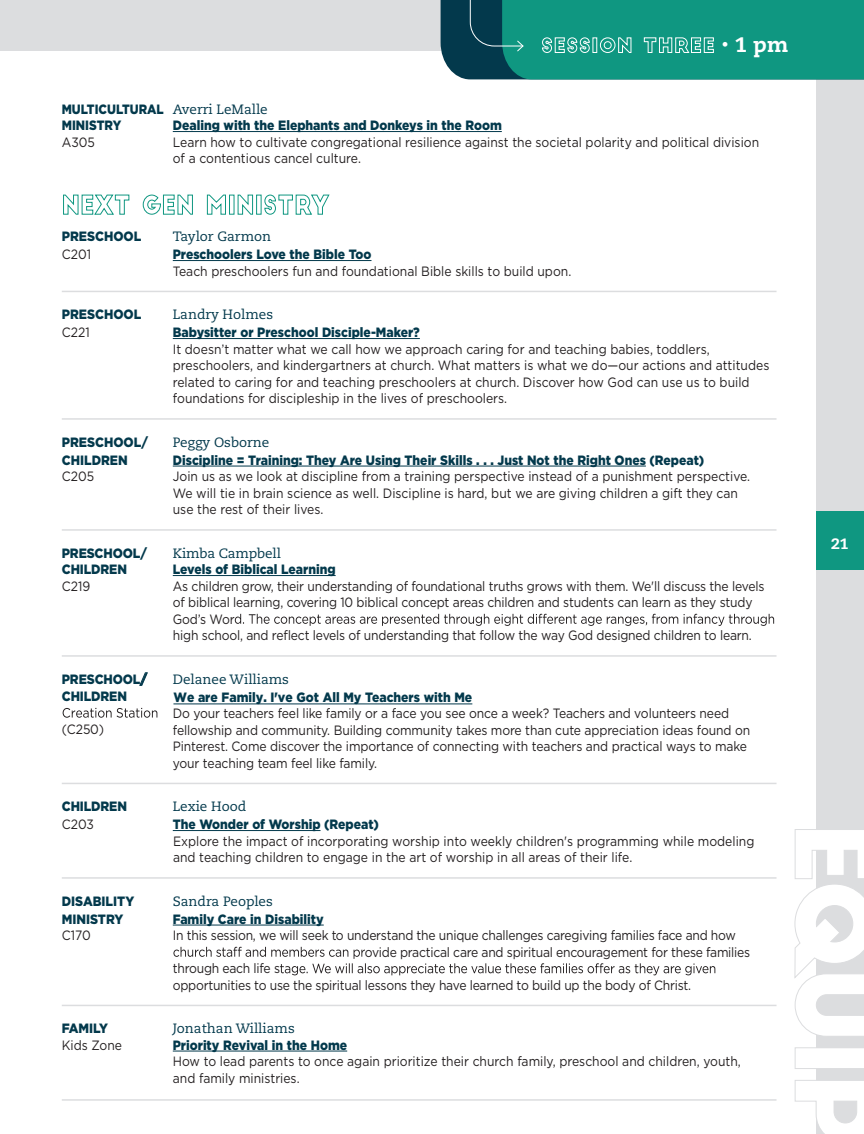
<style>
.page{position:relative;width:864px;height:1134px;background:#dcdddf}
.page>*{position:absolute;margin:0;border:0;box-sizing:border-box;transform-origin:0 0}
.t1{font:800 21px "Caecilia LT Pro 85";color:#fff}
.t2{font:800 15px "Caecilia LT Pro 85";color:#fff}
.t3{font:13.5px/16.5px "Gotham";letter-spacing:-.01em;color:#231f20;scale:.9 1}
.t4{font:900 13.5px/18px "Gotham";color:#03394c;scale:.9 1}
.t5{font:900 13.5px/17.2px "Gotham";color:#03394c;scale:.91 1}
.t6{font:13.5px "Caecilia LT Pro 55 Roman";color:#03394c}
.t7{font:900 13.5px/16.5px "Gotham";color:#03394c;scale:.87 1}
.s1{font-family:"Caecilia LT Pro 55 Roman";font-weight:400}
.s2{font-size:13.5px}
.s3{font-weight:900;color:#03394c}
</style>
<div class="page">
<div style="left:801px;top:512px;width:63px;height:58px;background:#0f9781"></div>
<div style="left:0;top:51px;width:816px;height:1083px;background:#fff"></div>
<svg style="left:794px;top:829px;width:70px;height:207px"></svg>
<svg style="left:795px;top:1047px;width:69px;height:22px"></svg>
<svg style="left:794px;top:1080px;width:70px;height:54px"></svg>
<hr style="left:173px;top:131px;width:329px;height:1px;background:#03394c">
<hr style="left:173px;top:260px;width:199px;height:1px;background:#03394c">
<hr style="left:62px;top:291px;width:715px;height:1px;background:#dcdddf">
<hr style="left:173px;top:338px;width:247px;height:1px;background:#03394c">
<hr style="left:62px;top:418px;width:715px;height:2px;background:#dcdddf">
<hr style="left:173px;top:466px;width:473px;height:1px;background:#03394c">
<hr style="left:62px;top:529px;width:715px;height:2px;background:#dcdddf">
<hr style="left:173px;top:575px;width:163px;height:1px;background:#03394c">
<hr style="left:62px;top:655px;width:715px;height:2px;background:#dcdddf">
<hr style="left:62px;top:783px;width:715px;height:1px;background:#dcdddf">
<hr style="left:173px;top:830px;width:148px;height:1px;background:#03394c">
<hr style="left:62px;top:877px;width:715px;height:2px;background:#dcdddf">
<hr style="left:173px;top:925px;width:151px;height:1px;background:#03394c">
<hr style="left:62px;top:1005px;width:715px;height:1px;background:#dcdddf">
<hr style="left:173px;top:1051px;width:174px;height:1px;background:#03394c">
<hr style="left:62px;top:1099px;width:715px;height:2px;background:#dcdddf">
<svg style="left:63px;top:194px;width:67px;height:21px"></svg>
<svg style="left:142px;top:194px;width:51px;height:21px"></svg>
<svg style="left:207px;top:194px;width:19px;height:21px"></svg>
<div style="left:229px;top:195px;width:5px;height:20px;border:1px solid #0f9781"></div>
<svg style="left:237px;top:194px;width:16px;height:21px"></svg>
<div style="left:256px;top:195px;width:5px;height:20px;border:1px solid #0f9781"></div>
<svg style="left:264px;top:194px;width:66px;height:21px"></svg>
<svg style="left:235px;top:614px;width:539px;height:12px"></svg>
<svg style="left:173px;top:947px;width:542px;height:28px"></svg>
<svg style="left:441px;top:0;width:423px;height:79px;background:#158c7d"></svg>
<svg style="left:139px;top:672px;width:9px;height:14px"></svg>
<svg style="left:63px;top:708px;width:94px;height:10px"></svg>
<hr style="left:173px;top:704px;width:299px;height:1px;background:#03394c">
<p class="t7" style="left:62px;top:101px;width:238px">MULTICULTURAL <span class="s1">Averri LeMalle<br></span>MINISTRY</p>
<p class="t4" style="left:173px;top:116px;width:367px">Dealing with the Elephants and Donkeys in the Room</p>
<p class="t1" style="left:722px;top:31px;width:68px"><span class="s2">•</span> 1 pm</p>
<p class="t3" style="left:62px;top:133px;width:38px">A305</p>
<p class="t3" style="left:173px;top:133px;width:653px">Learn how to cultivate congregational resilience against the societal polarity and political division of a contentious cancel culture.</p>
<p class="t5" style="left:62px;top:228px;width:89px">PRESCHOOL</p>
<p class="t6" style="left:173px;top:228px;width:100px">Taylor Garmon</p>
<p class="t3" style="left:62px;top:246px;width:34px">C201</p>
<p class="t3" style="left:173px;top:246px;width:444px"><span class="s3">Preschoolers Love the Bible Too<br></span>Teach preschoolers fun and foundational Bible skills to build upon.</p>
<p class="t5" style="left:62px;top:306px;width:89px">PRESCHOOL</p>
<p class="t6" style="left:173px;top:306px;width:102px">Landry Holmes</p>
<p class="t3" style="left:62px;top:324px;width:33px">C221</p>
<p class="t3" style="left:173px;top:324px;width:664px"><span class="s3">Babysitter or Preschool Disciple-Maker?<br></span>It doesn’t matter what we call how we approach caring for and teaching babies, toddlers, preschoolers, and kindergartners at church. What matters is what we do—our actions and attitudes related to caring for and teaching preschoolers at church. Discover how God can use us to build foundations for discipleship in the lives of preschoolers.</p>
<p class="t5" style="left:62px;top:433px;width:97px">PRESCHOOL/</p>
<p class="t6" style="left:173px;top:433px;width:98px">Peggy Osborne</p>
<p class="t5" style="left:62px;top:451px;width:74px">CHILDREN</p>
<p class="t4" style="left:173px;top:451px;width:592px">Discipline = Training: They Are Using Their Skills . . . Just Not the Right Ones (Repeat)</p>
<p class="t3" style="left:62px;top:468px;width:38px">C205</p>
<p class="t3" style="left:173px;top:468px;width:643px">Join us as we look at discipline from a training perspective instead of a punishment perspective.<br>We will tie in brain science as well. Discipline is hard, but we are giving children a gift they can use the rest of their lives.</p>
<p class="t5" style="left:62px;top:544px;width:96px">PRESCHOOL/</p>
<p class="t6" style="left:173px;top:544px;width:110px">Kimba Campbell</p>
<p class="t5" style="left:62px;top:561px;width:73px">CHILDREN</p>
<p class="t4" style="left:173px;top:560px;width:183px">Levels of Biblical Learning</p>
<p class="t3" style="left:62px;top:577px;width:33px">C219</p>
<p class="t3" style="left:173px;top:577px;width:659px">As children grow, their understanding of foundational truths grows with them. We'll discuss the levels of biblical learning, covering 10 biblical concept areas children and students can learn as they study God’s Wor<br>high school, and reflect levels of understanding that follow the way God designed children to learn.</p>
<p class="t4" style="left:173px;top:670px;width:334px"><span class="s1">Delanee Williams<br></span>We are Family. I've Got All My Teachers with Me</p>
<p class="t3" style="left:173px;top:705px;width:643px">Do your teachers feel like family or a face you see once a week? Teachers and volunteers need fellowship and community. Building community takes more than cute appreciation ideas found on Pinterest. Come discover the importance of connecting with teachers and practical ways to make your teaching team feel like family.</p>
<p class="t5" style="left:62px;top:798px;width:73px">CHILDREN</p>
<p class="t6" style="left:173px;top:798px;width:75px">Lexie Hood</p>
<p class="t3" style="left:62px;top:816px;width:37px">C203</p>
<p class="t3" style="left:173px;top:816px;width:648px"><span class="s3">The Wonder of Worship (Repeat)<br></span>Explore the impact of incorporating worship into weekly children's programming while modeling and teaching children to engage in the art of worship in all areas of their life.</p>
<p class="t5" style="left:62px;top:892px;width:81px">DISABILITY</p>
<p class="t6" style="left:173px;top:892px;width:102px">Sandra Peoples</p>
<p class="t5" style="left:62px;top:910px;width:69px">MINISTRY</p>
<p class="t4" style="left:173px;top:910px;width:169px">Family Care in Disability</p>
<p class="t3" style="left:62px;top:927px;width:34px">C170</p>
<p class="t3" style="left:173px;top:927px;width:627px">In this session, we will seek to understand the unique challenges caregiving families face and how</p>
<p class="t3" style="left:365px;top:943px;width:430px">ovide practical care and spiritual encouragement for these families</p>
<p class="t3" style="left:173px;top:960px;width:121px">through each life s</p>
<p class="t3" style="left:173px;top:976px;width:577px">opportunities to use the spiritual lessons they have learned to build up the body of Christ.</p>
<p class="t5" style="left:62px;top:1020px;width:52px">FAMILY</p>
<p class="t6" style="left:173px;top:1020px;width:123px">Jonathan Williams</p>
<p class="t3" style="left:62px;top:1036px;width:69px">Kids Zone</p>
<p class="t3" style="left:173px;top:1036px;width:633px"><span class="s3">Priority Revival in the Home<br></span>How to lead parents to once again prioritize their church family, preschool and children, youth, and family ministries.</p>
<p class="t5" style="left:62px;top:670px;width:96px">PRESCHOOL/<br>CHILDREN</p>
<p class="t3" style="left:62px;top:721px;width:49px">(C250)</p>
<p class="t2" style="left:831px;top:534px;width:19px">21</p>
</div>
